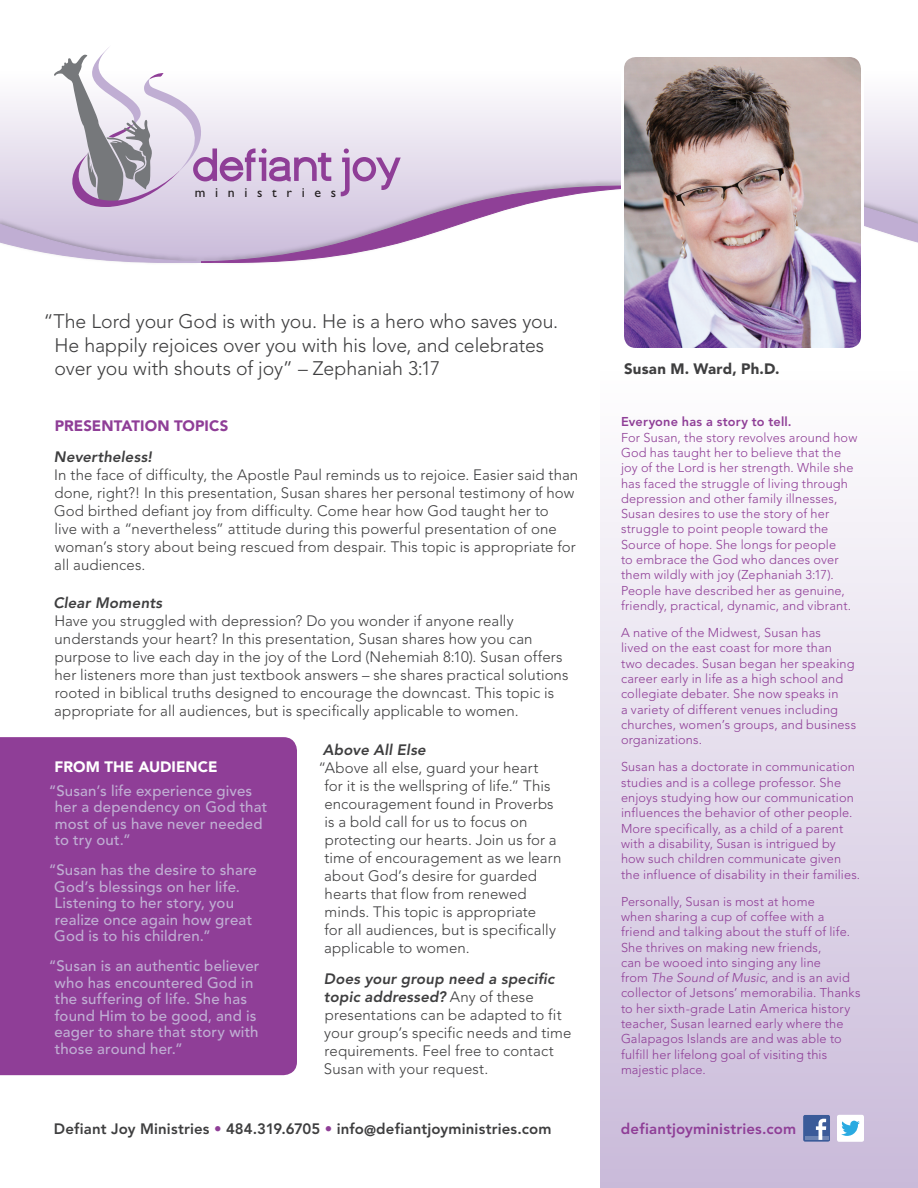
<style>
.page{position:relative;width:918px;height:1188px;background:#fff}
.page>*{position:absolute;margin:0;border:0;box-sizing:border-box;transform-origin:0 0}
.t1{font:300 19.5px/23.4px "Avenir";letter-spacing:-.005em;color:#3e3e3f}
.t2{font:300 15px/18px "Avenir";letter-spacing:.005em;color:#3e3e3f}
.t3{font:500 15px/16.5px "Avenir";letter-spacing:.01em;color:#c0aed3}
.t4{font:800 15px "Avenir";letter-spacing:.01em;color:#3e3e3f}
.t5{font:italic 800 15px "Avenir";letter-spacing:.01em;color:#3e3e3f}
.t6{font:800 15px "Avenir";letter-spacing:.01em;color:#8f3e97}
.t7{font:900 15px "Avenir";letter-spacing:.005em;color:#8f3e97}
.t8{font:900 15px "Avenir";letter-spacing:.015em;color:#3e3e3f}
.t9{font:900 15px "Avenir";color:#fff}
.t10{font:13.8px "Gill Sans";letter-spacing:.7em;color:#231f20}
.t11{font:300 12.75px/15.3px "Avenir";letter-spacing:.015em;color:#8f3e97}
.t12{font:800 12.75px "Avenir";letter-spacing:.015em;color:#8f3e97}
.s1{font-weight:800;font-style:italic}
.s2{font-style:italic}
.s3{color:#8f3e97}
</style>
<div class="page">
<div style="left:601px;top:370px;width:317px;height:818px;background:linear-gradient(to bottom,#fefefe,#c9bad9)"></div>
<img style="left:625px;top:263px;width:235px;height:84px">
<div style="left:621px;top:54px;width:243px;height:297px;border:3px solid #fff;border-radius:14px"></div>
<div style="left:0;top:737px;width:297px;height:338px;background:#8f3e97"></div>
<svg style="left:803px;top:1115px;width:27px;height:27px"></svg>
<svg style="left:837px;top:1115px;width:27px;height:27px"></svg>
<svg style="left:0;top:47px;width:918px;height:216px"></svg>
<p class="t10" style="left:195px;top:184px;width:143px">ministries</p>
<h1 class="t1" style="left:55px;top:310px;width:505px;text-indent:-11px">“The Lord your God is with you. He is a hero who saves you.<br>He happily rejoices over you with his love, and celebrates over you with shouts of joy” – Zephaniah 3:17</h1>
<p class="t7" style="left:55px;top:416px;width:175px">PRESENTATION TOPICS</p>
<p class="t5" style="left:54px;top:445px;width:100px">Nevertheless!</p>
<p class="t2" style="left:54px;top:466px;width:526px">In the face of difficulty, the Apostle Paul reminds us to rejoice. Easier said than done, right?! In this presentation, Susan shares her personal testimony of how God birthed defiant joy from difficulty. Come hear how God taught her to<br>live with a “nevertheless” attitude during this powerful presentation of one woman’s story about being rescued from despair. This topic is appropriate for all audiences.</p>
<p class="t5" style="left:54px;top:591px;width:110px">Clear Moments</p>
<p class="t2" style="left:54px;top:612px;width:516px">Have you struggled with depression? Do you wonder if anyone really understands your heart? In this presentation, Susan shares how you can purpose to live each day in the joy of the Lord (Nehemiah 8:10). Susan offers her listeners more than just textbook answers – she shares practical solutions rooted in biblical truths designed to encourage the downcast. This topic is appropriate for all audiences, but is specifically applicable to women.</p>
<p class="t5" style="left:323px;top:737px;width:104px">Above All Else</p>
<p class="t2" style="left:324px;top:758px;width:239px;text-indent:-6px">“Above all else, guard your heart<br>for it is the wellspring of life.” This encouragement found in Proverbs is a bold call for us to focus on protecting our hearts. Join us for a time of encouragement as we learn about God’s desire for guarded hearts that flow from renewed minds. This topic is appropriate<br>for all audiences, but is specifically applicable to women.</p>
<p class="t2" style="left:324px;top:970px;width:249px"><span class="s1">Does your group need a specific topic addressed?</span> Any of these presentations can be adapted to fit your group’s specific needs and time requirements. Feel free to contact<br>Susan with your request.</p>
<p class="t9" style="left:55px;top:758px;width:165px">FROM THE AUDIENCE</p>
<p class="t3" style="left:55px;top:783px;width:214px;text-indent:-6px">“Susan’s life experience gives her a dependency on God that most of us have never needed to try out.”</p>
<p class="t3" style="left:54px;top:862px;width:204px;text-indent:-6px">“Susan has the desire to share<br>God’s blessings on her life.<br>Listening to her story, you realize once again how great<br>God is to his children.”</p>
<p class="t3" style="left:54px;top:958px;width:207px;text-indent:-6px">“Susan is an authentic believer who has encountered God in the suffering of life. She has found Him to be good, and is eager to share that story with those around her.”</p>
<p class="t8" style="left:624px;top:360px;width:157px">Susan M. Ward, Ph.D.</p>
<p class="t12" style="left:621px;top:414px;width:172px">Everyone has a story to tell.</p>
<p class="t11" style="left:621px;top:430px;width:238px">For Susan, the story revolves around how God has taught her to believe that the joy of the Lord is her strength. While she has faced the struggle of living through depression and other family illnesses, Susan desires to use the story of her struggle to point people toward the Source of hope. She longs for people<br>to embrace the God who dances over them wildly with joy (Zephaniah 3:17).<br>People have described her as genuine, friendly, practical, dynamic, and vibrant.</p>
<p class="t11" style="left:621px;top:625px;width:237px">A native of the Midwest, Susan has<br>lived on the east coast for more than two decades. Susan began her speaking career early in life as a high school and collegiate debater. She now speaks in<br>a variety of different venues including churches, women’s groups, and business organizations.</p>
<p class="t11" style="left:621px;top:759px;width:241px">Susan has a doctorate in communication studies and is a college professor. She enjoys studying how our communication influences the behavior of other people.<br>More specifically, as a child of a parent with a disability, Susan is intrigued by how such children communicate given the influence of disability in their families.</p>
<p class="t11" style="left:621px;top:894px;width:241px">Personally, Susan is most at home<br>when sharing a cup of coffee with a friend and talking about the stuff of life.<br>She thrives on making new friends,<br>can be wooed into singing any line<br>from <span class="s2">The Sound of Music</span>, and is an avid collector of Jetsons’ memorabilia. Thanks to her sixth-grade Latin America history teacher, Susan learned early where the Galapagos Islands are and was able to fulfill her lifelong goal of visiting this majestic place.</p>
<p class="t4" style="left:54px;top:1120px;width:499px">Defiant Joy Ministries <span class="s3">•</span> 484.319.6705 <span class="s3">•</span> info@defiantjoyministries.com</p>
<p class="t6" style="left:621px;top:1120px;width:177px">defiantjoyministries.com</p>
</div>
